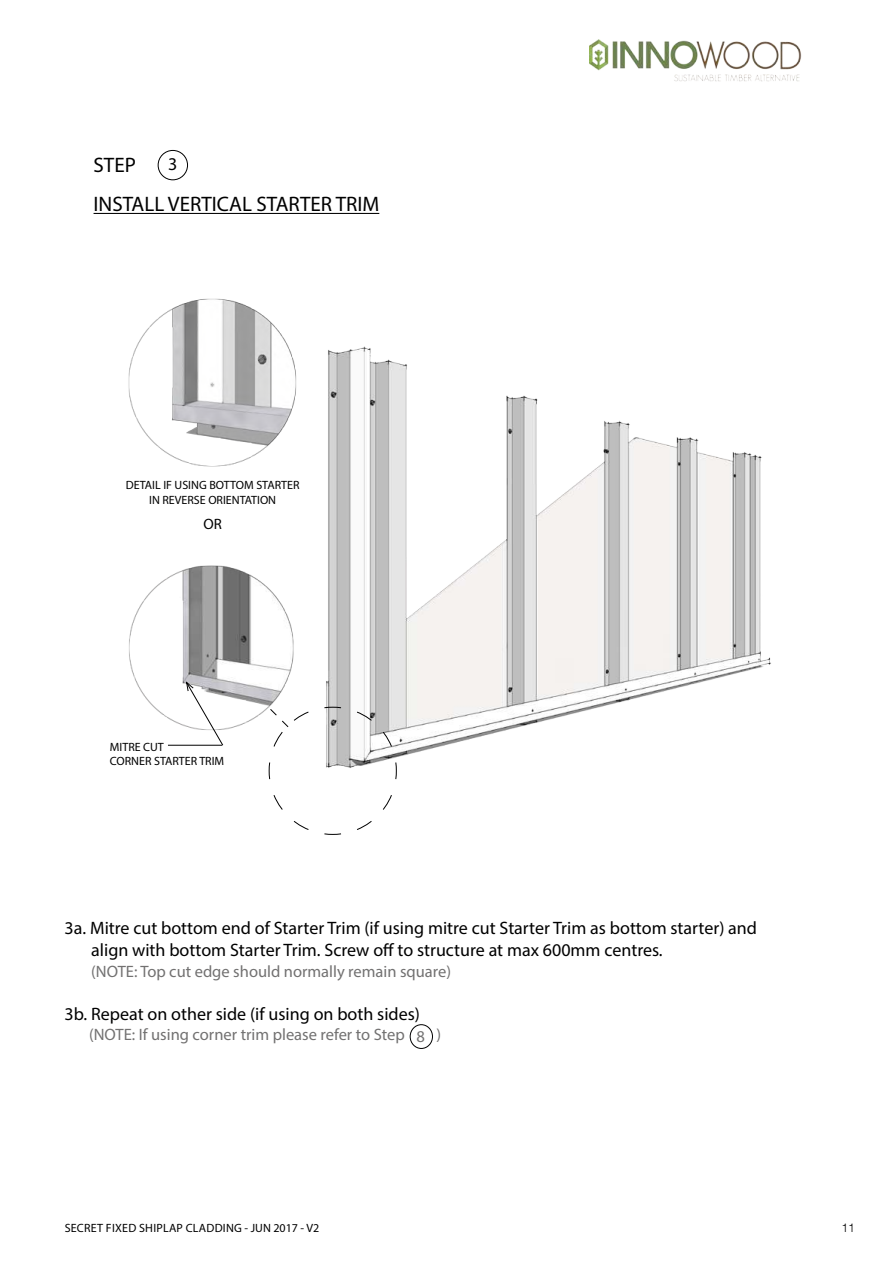
<style>
.page{position:relative;width:893px;height:1263px;background:#fff}
.page>*{position:absolute;margin:0;border:0;box-sizing:border-box;transform-origin:0 0}
.t1{font:21px "Myriad Pro";color:#000}
.t2{font:18px/21.6px "Myriad Pro";color:#000}
.t3{font:16.5px "Myriad Pro";color:#727171}
.t4{font:15px "Myriad Pro";color:#000}
.t5{font:12px/14.4px "Myriad Pro";color:#000}
.t6{font:12px "Myriad Pro";letter-spacing:.02em;color:#000}
.t7{font:300 12px "Helvetica";color:#000}
</style>
<div class="page">
<img style="left:590px;top:40px;width:212px;height:42px">
<hr style="left:94px;top:213px;width:285px;height:1px;background:#000">
<div style="left:158px;top:150px;width:30px;height:30px;border:1px solid #000;border-radius:50%"></div>
<div style="left:410px;top:1024px;width:23px;height:25px;border:1px solid #000;border-radius:50%"></div>
<img style="left:326px;top:346px;width:445px;height:411px">
<img style="left:129px;top:565px;width:165px;height:165px">
<svg style="left:269px;top:707px;width:128px;height:128px"></svg>
<svg style="left:186px;top:682px;width:37px;height:64px"></svg>
<hr style="left:168px;top:745px;width:54px;height:1px;background:#000">
<img style="left:128px;top:298px;width:169px;height:169px">
<p class="t1" style="left:94px;top:152px;width:44px">STEP</p>
<p class="t2" style="left:168px;top:153px;width:11px">3</p>
<p class="t1" style="left:94px;top:191px;width:287px">INSTALL VERTICAL STARTER TRIM</p>
<p class="t5" style="left:126px;top:478px;width:175px;text-align:center">DETAIL IF USING BOTTOM STARTER<br>IN REVERSE ORIENTATION</p>
<p class="t4" style="left:203px;top:515px;width:20px">OR</p>
<p class="t5" style="left:110px;top:740px;width:116px">MITRE CUT<br>CORNER STARTER TRIM</p>
<p class="t2" style="left:91px;top:917px;width:667px;text-indent:-27px">3a. Mitre cut bottom end of Starter Trim (if using mitre cut Starter Trim as bottom starter) and align with bottom Starter Trim. Screw off to structure at max 600mm centres.</p>
<p class="t3" style="left:91px;top:961px;width:361px">(NOTE: Top cut edge should normally remain square)</p>
<p class="t2" style="left:65px;top:1003px;width:357px">3b. Repeat on other side (if using on both sides)</p>
<p class="t3" style="left:89px;top:1024px;width:317px">(NOTE: If using corner trim please refer to Step</p>
<p class="t3" style="left:436px;top:1024px;width:6px">)</p>
<p class="t3" style="left:416px;top:1027px;width:10px">8</p>
<p class="t6" style="left:65px;top:1220px;width:256px">SECRET FIXED SHIPLAP CLADDING - JUN 2017 - V2</p>
<p class="t7" style="left:841px;top:1217px;width:15px">11</p>
</div>
